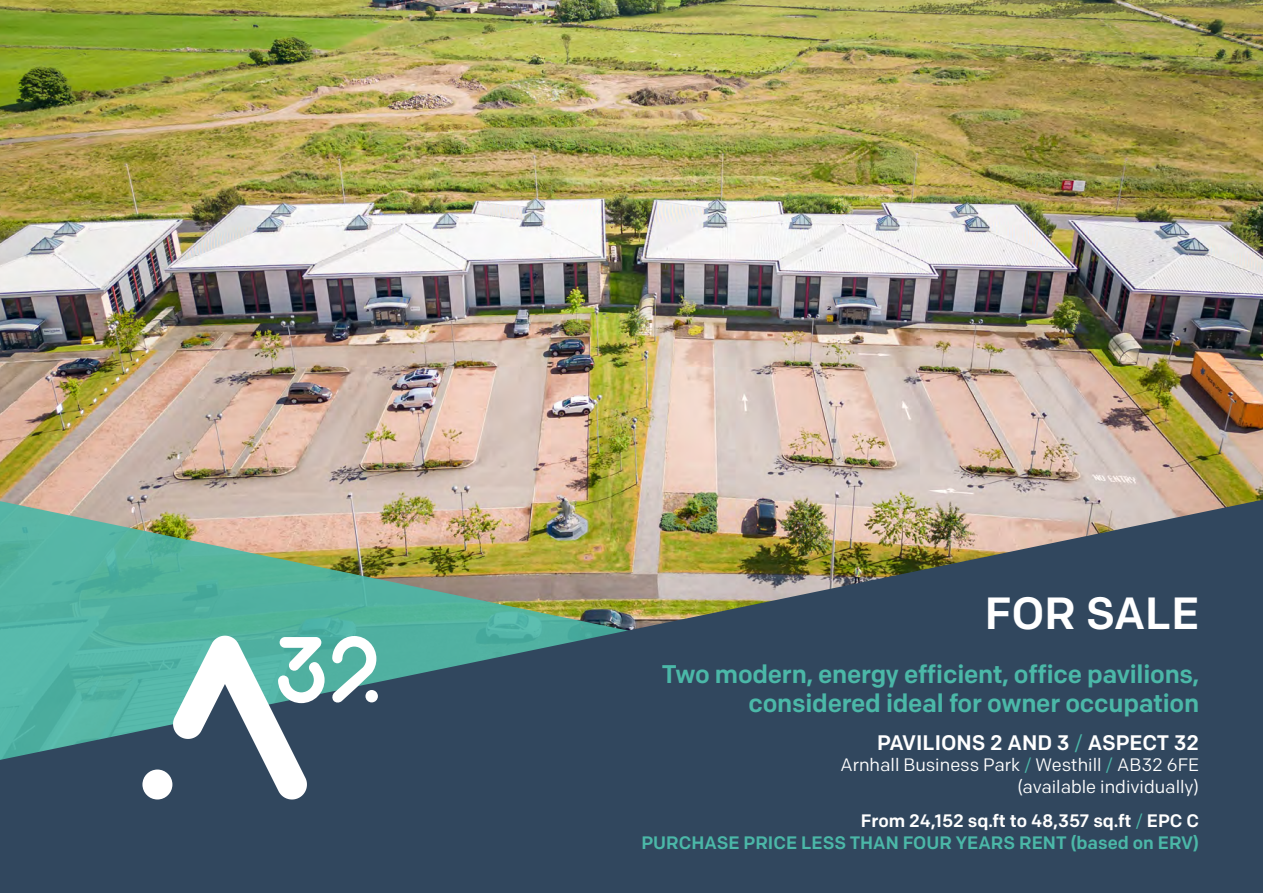
<style>
.page{position:relative;width:1263px;height:893px;background:#fff}
.page>*{position:absolute;margin:0;border:0;box-sizing:border-box;transform-origin:0 0}
.t1{font:500 45px "Colfax";color:#fff}
.t2{font:500 25.5px/28.5px "Colfax";letter-spacing:-.01em;color:#4bb8a8;text-align:right}
.t3{font:500 21px "Colfax";color:#fff}
.t4{font:500 18px/21.6px "Colfax";color:#4bb8a8;text-align:right}
.t5{font:18px/21.6px "Colfax";color:#fff;text-align:right}
.s1{font-weight:400;color:#4bb8a8}
.s2{color:#4bb8a8}
.s3{color:#fff}
.s4{font-weight:400}
</style>
<div class="page">
<img style="left:0;top:0;width:1263px;height:493px">
<svg style="left:0;top:500px;width:1263px;height:393px;background:#4c666b"></svg>
<div style="left:142px;top:769px;width:30px;height:30px;background:#fff;border-radius:50%"></div>
<svg style="left:173px;top:636px;width:152px;height:163px"></svg>
<svg style="left:332px;top:636px;width:44px;height:67px"></svg>
<div style="left:365px;top:690px;width:13px;height:12px;background:#fff;border-radius:50%"></div>
<h1 class="t1" style="left:985px;top:586px;width:216px">FOR SALE</h1>
<h2 class="t2" style="left:662px;top:660px;width:539px">Two modern, energy efficient, office pavilions, considered ideal for owner occupation</h2>
<p class="t3" style="left:877px;top:729px;width:323px">PAVILIONS 2 AND 3 <span class="s1">/</span> ASPECT 32</p>
<p class="t5" style="left:840px;top:754px;width:360px">Arnhall Business Park <span class="s2">/</span> Westhill <span class="s2">/</span> AB32 6FE (available individually)</p>
<p class="t4" style="left:641px;top:810px;width:559px"><span class="s3">From 24,152 sq.ft to 48,357 sq.ft</span> <span class="s4">/</span> <span class="s3">EPC C<br></span>PURCHASE PRICE LESS THAN FOUR YEARS RENT (based on ERV)</p>
</div>
